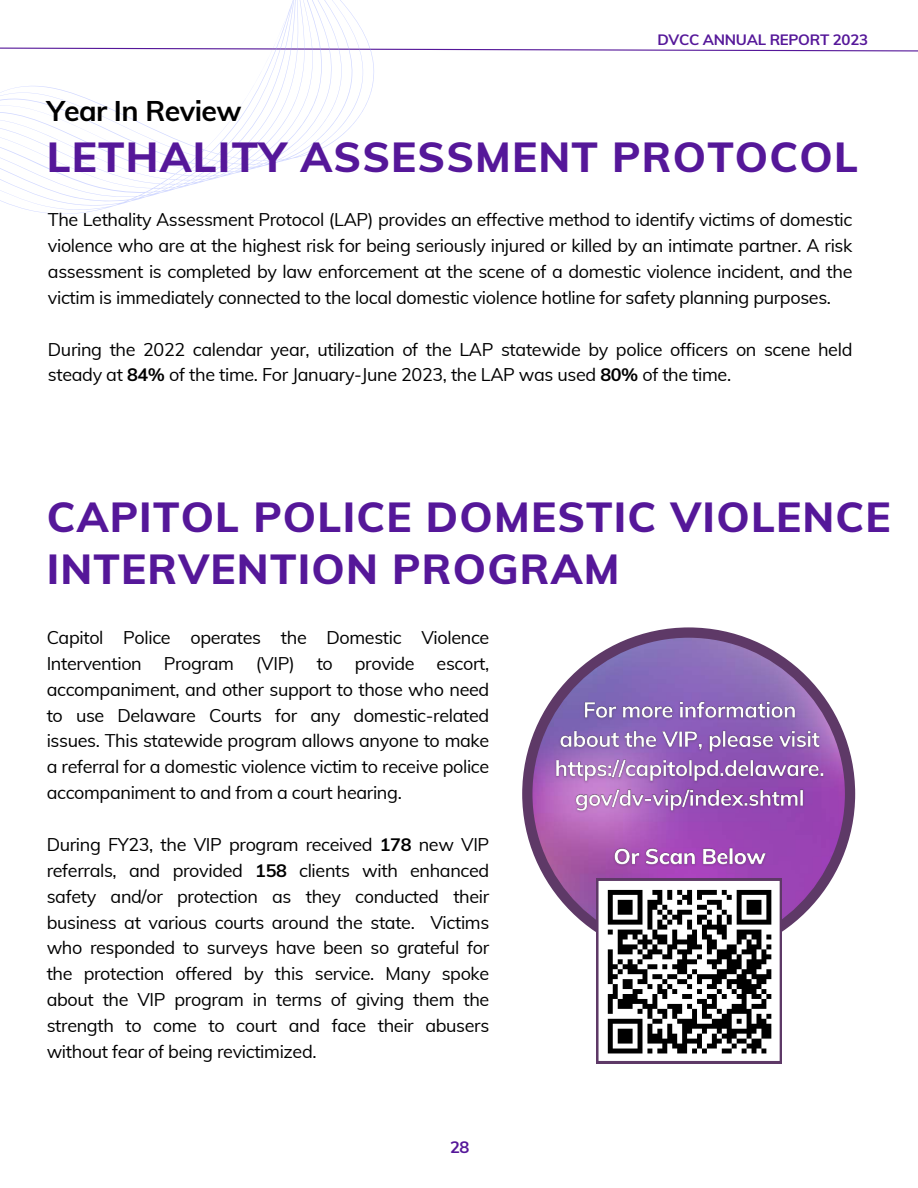
<style>
.page{position:relative;width:918px;height:1188px;background:#fff}
.page>*{position:absolute;margin:0;border:0;box-sizing:border-box;transform-origin:0 0}
.t1{font:800 42px/52.8px "Muli";letter-spacing:.03em;color:#551799}
.t2{font:700 28.5px "Muli";letter-spacing:-.02em;color:#000}
.t3{font:18px/25.8px "Muli";letter-spacing:-.02em;color:#000;text-align:justify}
.t4{font:700 16.5px "Muli";color:#551799}
.t5{font:700 15px "Muli";letter-spacing:-.02em;color:#551799}
.s1{font-weight:700}
</style>
<div class="page">
<svg style="left:522px;top:627px;width:333px;height:305px"></svg>
<svg style="left:539px;top:49px;width:379px;height:3px"></svg>
<svg style="left:0;top:0;width:539px;height:214px"></svg>
<svg style="left:596px;top:879px;width:186px;height:184px"></svg>
<img style="left:552px;top:696px;width:277px;height:175px">
<p class="t5" style="left:657px;top:30px;width:212px">DVCC ANNUAL REPORT 2023</p>
<p class="t2" style="left:47px;top:93px;width:197px">Year In Review</p>
<p class="t1" style="left:47px;top:130px;width:813px">LETHALITY ASSESSMENT PROTOCOL</p>
<p class="t3" style="left:48px;top:207px;width:806px">The Lethality Assessment Protocol (LAP) provides an effective method to identify victims of domestic violence who are at the highest risk for being seriously injured or killed by an intimate partner. A risk assessment is completed by law enforcement at the scene of a domestic violence incident, and the victim is immediately connected to the local domestic violence hotline for safety planning purposes.</p>
<p class="t3" style="left:48px;top:336px;width:806px">During the 2022 calendar year, utilization of the LAP statewide by police officers on scene held steady at <span class="s1">84%</span> of the time. For January-June 2023, the LAP was used <span class="s1">80%</span> of the time.</p>
<p class="t1" style="left:47px;top:489px;width:846px">CAPITOL POLICE DOMESTIC VIOLENCE<br>INTERVENTION PROGRAM</p>
<p class="t3" style="left:47px;top:624px;width:444px">Capitol Police operates the Domestic Violence Intervention Program (VIP) to provide escort, accompaniment, and other support to those who need to use Delaware Courts for any domestic-related issues. This statewide program allows anyone to make a referral for a domestic violence victim to receive police accompaniment to and from a court hearing.</p>
<p class="t3" style="left:47px;top:831px;width:444px">During FY23, the VIP program received <span class="s1">178</span> new VIP referrals, and provided <span class="s1">158</span> clients with enhanced safety and/or protection as they conducted their business at various courts around the state. Victims who responded to surveys have been so grateful for the protection offered by this service. Many spoke about the VIP program in terms of giving them the strength to come to court and face their abusers without fear of being revictimized.</p>
<p class="t4" style="left:450px;top:1136px;width:21px">28</p>
</div>
